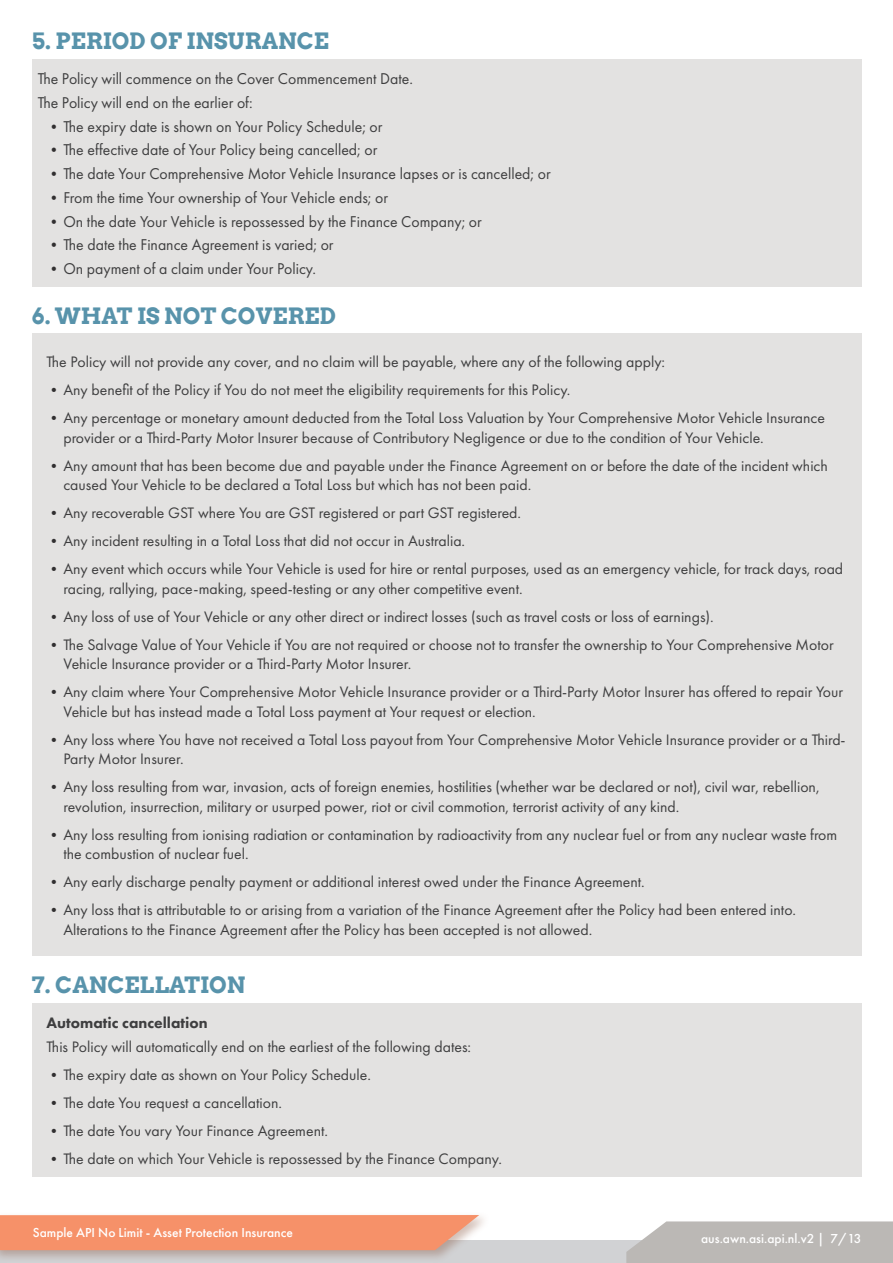
<style>
.page{position:relative;width:893px;height:1263px;background:#fff}
.page>*{position:absolute;margin:0;border:0;box-sizing:border-box;transform-origin:0 0}
.H2_Blue_Futura{font:700 22.5px "Arvo";color:#5893ab}
.Bullet_Points{font:16.2px "Futura PT";color:#3e3e3f}
.Body_Text{font:15.75px/19.5px "Futura PT";color:#3e3e3f}
.Body_Text-2{font:800 15.75px "Futura PT";color:#3e3e3f}
.t1{font:500 13.5px "Futura PT";color:#fff}
.s1{font-size:15.45px;color:#312f30}
.s2{font-size:15px;color:#312f30}
</style>
<div class="page">
<div style="left:0;top:1241px;width:893px;height:22px;background:#d1d2d4"></div>
<svg style="left:626px;top:1221px;width:267px;height:42px;background:#bfbcb9"></svg>
<div style="left:0;top:1211px;width:490px;height:52px;background:#804931;opacity:.35"></div>
<svg style="left:0;top:1215px;width:479px;height:35px;background:#f4946e"></svg>
<div style="left:32px;top:59px;width:829px;height:228px;background:#e3e2e1"></div>
<div style="left:32px;top:334px;width:829px;height:622px;background:#e3e2e1"></div>
<div style="left:32px;top:1003px;width:829px;height:173px;background:#e3e2e1"></div>
<p class="H2_Blue_Futura" style="left:32px;top:27px;width:299px">5. PERIOD OF INSURANCE</p>
<p class="Bullet_Points" style="left:38px;top:69px;width:377px">The Policy will commence on the Cover Commencement Date.</p>
<p class="Bullet_Points" style="left:38px;top:93px;width:216px">The Policy will end on the earlier of:</p>
<p class="Bullet_Points" style="left:46px;top:117px;width:338px"><span class="s1">•</span>The expiry date is shown on Your Policy Schedule; or</p>
<p class="Bullet_Points" style="left:46px;top:140px;width:332px"><span class="s1">•</span>The effective date of Your Policy being cancelled; or</p>
<p class="Bullet_Points" style="left:46px;top:164px;width:506px"><span class="s1">•</span>The date Your Comprehensive Motor Vehicle Insurance lapses or is cancelled; or</p>
<p class="Bullet_Points" style="left:46px;top:188px;width:343px"><span class="s1">•</span>From the time Your ownership of Your Vehicle ends; or</p>
<p class="Bullet_Points" style="left:46px;top:212px;width:437px"><span class="s1">•</span>On the date Your Vehicle is repossessed by the Finance Company; or</p>
<p class="Bullet_Points" style="left:46px;top:235px;width:289px"><span class="s1">•</span>The date the Finance Agreement is varied; or</p>
<p class="Bullet_Points" style="left:46px;top:259px;width:271px"><span class="s1">•</span>On payment of a claim under Your Policy.</p>
<p class="H2_Blue_Futura" style="left:32px;top:301px;width:305px">6. WHAT IS NOT COVERED</p>
<p class="Body_Text" style="left:46px;top:352px;width:620px">The Policy will not provide any cover, and no claim will be payable, where any of the following apply:</p>
<p class="Body_Text" style="left:46px;top:380px;width:526px"><span class="s2">•</span>Any benefit of the Policy if You do not meet the eligibility requirements for this Policy.</p>
<p class="Body_Text" style="left:63px;top:408px;width:763px;text-indent:-17px"><span class="s2">•</span>Any percentage or monetary amount deducted from the Total Loss Valuation by Your Comprehensive Motor Vehicle Insurance provider or a Third-Party Motor Insurer because of Contributory Negligence or due to the condition of Your Vehicle.</p>
<p class="Body_Text" style="left:63px;top:456px;width:766px;text-indent:-17px"><span class="s2">•</span>Any amount that has been become due and payable under the Finance Agreement on or before the date of the incident which caused Your Vehicle to be declared a Total Loss but which has not been paid.</p>
<p class="Body_Text" style="left:46px;top:503px;width:476px"><span class="s2">•</span>Any recoverable GST where You are GST registered or part GST registered.</p>
<p class="Body_Text" style="left:46px;top:531px;width:420px"><span class="s2">•</span>Any incident resulting in a Total Loss that did not occur in Australia.</p>
<p class="Body_Text" style="left:63px;top:559px;width:781px;text-indent:-17px"><span class="s2">•</span>Any event which occurs while Your Vehicle is used for hire or rental purposes, used as an emergency vehicle, for track days, road racing, rallying, pace-making, speed-testing or any other competitive event.</p>
<p class="Body_Text" style="left:46px;top:607px;width:669px"><span class="s2">•</span>Any loss of use of Your Vehicle or any other direct or indirect losses (such as travel costs or loss of earnings).</p>
<p class="Body_Text" style="left:63px;top:635px;width:772px;text-indent:-17px"><span class="s2">•</span>The Salvage Value of Your Vehicle if You are not required or choose not to transfer the ownership to Your Comprehensive Motor<br>Vehicle Insurance provider or a Third-Party Motor Insurer.</p>
<p class="Body_Text" style="left:63px;top:682px;width:781px;text-indent:-17px"><span class="s2">•</span>Any claim where Your Comprehensive Motor Vehicle Insurance provider or a Third-Party Motor Insurer has offered to repair Your<br>Vehicle but has instead made a Total Loss payment at Your request or election.</p>
<p class="Body_Text" style="left:63px;top:730px;width:784px;text-indent:-17px"><span class="s2">•</span>Any loss where You have not received a Total Loss payout from Your Comprehensive Motor Vehicle Insurance provider or a Third-<br>Party Motor Insurer.</p>
<p class="Body_Text" style="left:63px;top:777px;width:758px;text-indent:-17px"><span class="s2">•</span>Any loss resulting from war, invasion, acts of foreign enemies, hostilities (whether war be declared or not), civil war, rebellion, revolution, insurrection, military or usurped power, riot or civil commotion, terrorist activity of any kind.</p>
<p class="Body_Text" style="left:63px;top:825px;width:775px;text-indent:-17px"><span class="s2">•</span>Any loss resulting from ionising radiation or contamination by radioactivity from any nuclear fuel or from any nuclear waste from the combustion of nuclear fuel.</p>
<p class="Body_Text" style="left:46px;top:872px;width:600px"><span class="s2">•</span>Any early discharge penalty payment or additional interest owed under the Finance Agreement.</p>
<p class="Body_Text" style="left:63px;top:900px;width:734px;text-indent:-17px"><span class="s2">•</span>Any loss that is attributable to or arising from a variation of the Finance Agreement after the Policy had been entered into.<br>Alterations to the Finance Agreement after the Policy has been accepted is not allowed.</p>
<p class="H2_Blue_Futura" style="left:32px;top:970px;width:215px">7. CANCELLATION</p>
<p class="Body_Text-2" style="left:46px;top:1013px;width:163px">Automatic cancellation</p>
<p class="Body_Text" style="left:46px;top:1036px;width:426px">This Policy will automatically end on the earliest of the following dates:</p>
<p class="Body_Text" style="left:46px;top:1064px;width:326px"><span class="s2">•</span>The expiry date as shown on Your Policy Schedule.</p>
<p class="Body_Text" style="left:46px;top:1092px;width:237px"><span class="s2">•</span>The date You request a cancellation.</p>
<p class="Body_Text" style="left:46px;top:1120px;width:283px"><span class="s2">•</span>The date You vary Your Finance Agreement.</p>
<p class="Body_Text" style="left:46px;top:1148px;width:457px"><span class="s2">•</span>The date on which Your Vehicle is repossessed by the Finance Company.</p>
<p class="t1" style="left:33px;top:1224px;width:262px">Sample API No Limit - Asset Protection Insurance</p>
<p class="t1" style="left:701px;top:1230px;width:162px">aus.awn.asi.api.nl.v2 | 7/13</p>
</div>
